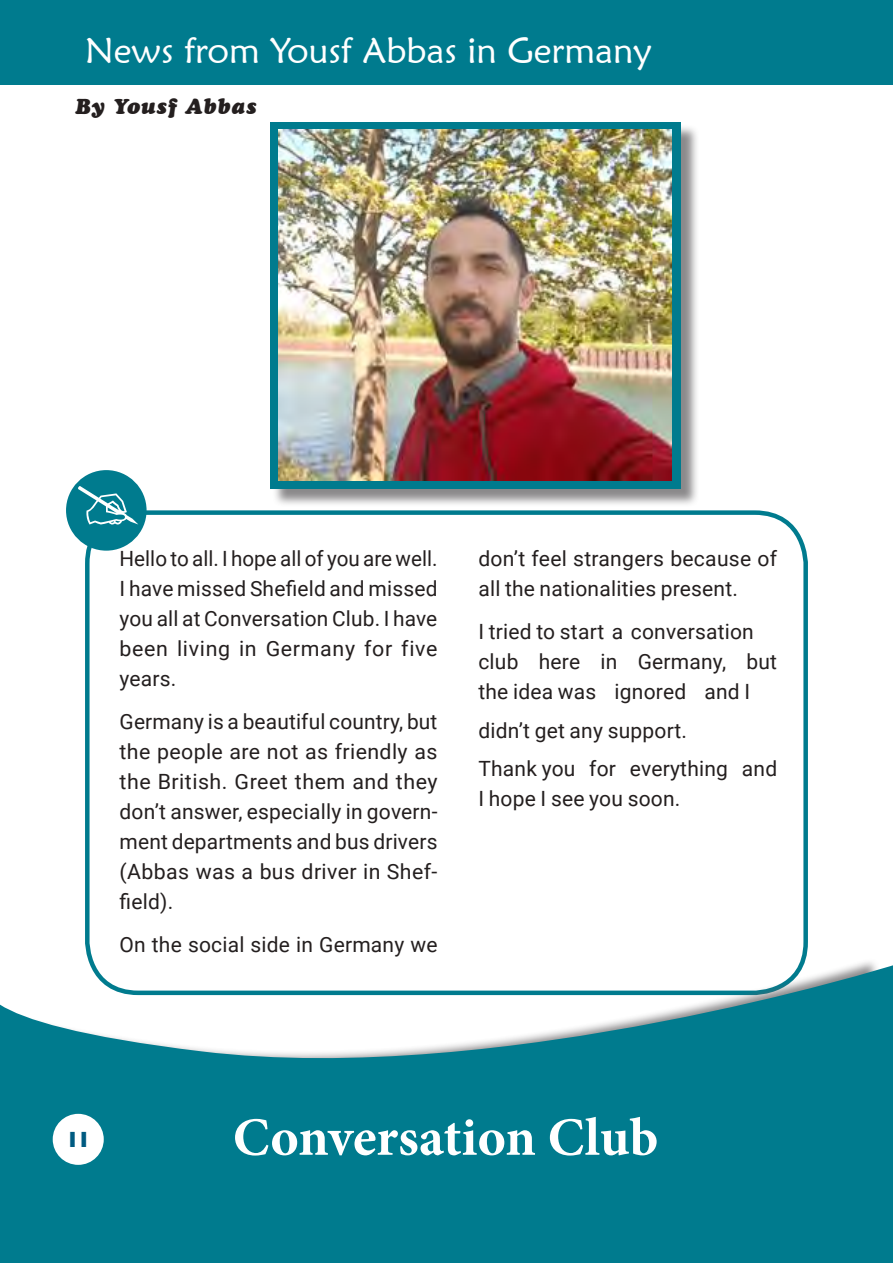
<style>
.page{position:relative;width:893px;height:1263px;background:#fff}
.page>*{position:absolute;margin:0;border:0;box-sizing:border-box;transform-origin:0 0}
.t1{font:700 54px "Minion Pro";letter-spacing:-.005em;color:#fff}
.t2{font:36px "Maiandra GD";color:#fff}
.t3{font:21px/30px "Roboto";letter-spacing:.01em;color:#241f1f}
.t4{font:21px "Cooper BT";letter-spacing:.05em;color:#241f1f}
.t5{font:21px "Blippo BT";color:#005b81}
</style>
<div class="page">
<div style="left:0;top:0;width:893px;height:84px;background:#007b8e"></div>
<div style="left:85px;top:510px;width:723px;height:485px;border:4px solid #007b8e;border-radius:51px"></div>
<div style="left:272px;top:124px;width:428px;height:383px;background:#656365;opacity:.75"></div>
<div style="left:270px;top:122px;width:411px;height:366px;background:#007b8e"></div>
<div style="left:66px;top:470px;width:81px;height:81px;background:#007b8e;border-radius:50%"></div>
<img style="left:279px;top:130px;width:393px;height:351px">
<div style="left:0;top:958px;width:880px;height:305px;background:#fff"></div>
<svg style="left:0;top:965px;width:893px;height:298px;fill:#007b8e"></svg>
<div style="left:53px;top:1114px;width:51px;height:51px;background:#fff;border-radius:50%"></div>
<h2 class="t2" style="left:85px;top:28px;width:568px">News from Yousf Abbas in Germany</h2>
<p class="t4" style="left:75px;top:94px;width:183px">By Yousf Abbas</p>
<p class="t3" style="left:120px;top:543px;width:319px;text-align:justify">Hello to all. I hope all of you are well.<br>I have missed Shefield and missed you all at Conversation Club. I have been living in Germany for five years.</p>
<p class="t3" style="left:120px;top:706px;width:319px;text-align:justify">Germany is a beautiful country, but the people are not as friendly as the British. Greet them and they don’t answer, especially in govern&shy;ment departments and bus drivers (Abbas was a bus driver in Shef&shy;field).</p>
<p class="t3" style="left:120px;top:929px;width:319px">On the social side in Germany we</p>
<p class="t3" style="left:478px;top:543px;width:300px">don’t feel strangers because of all the nationalities present.</p>
<p class="t3" style="left:478px;top:616px;width:300px">I tried to start a conversation club here in Germany, but the idea was ignored and I</p>
<p class="t3" style="left:478px;top:710px;width:300px;line-height:38.5px">didn’t get any support.<br>Thank you for everything and</p>
<p class="t3" style="left:478px;top:783px;width:204px">I hope I see you soon.</p>
<p class="t5" style="left:67px;top:1127px;width:25px">11</p>
<h1 class="t1" style="left:233px;top:1099px;width:427px">Conversation Club</h1>
</div>
